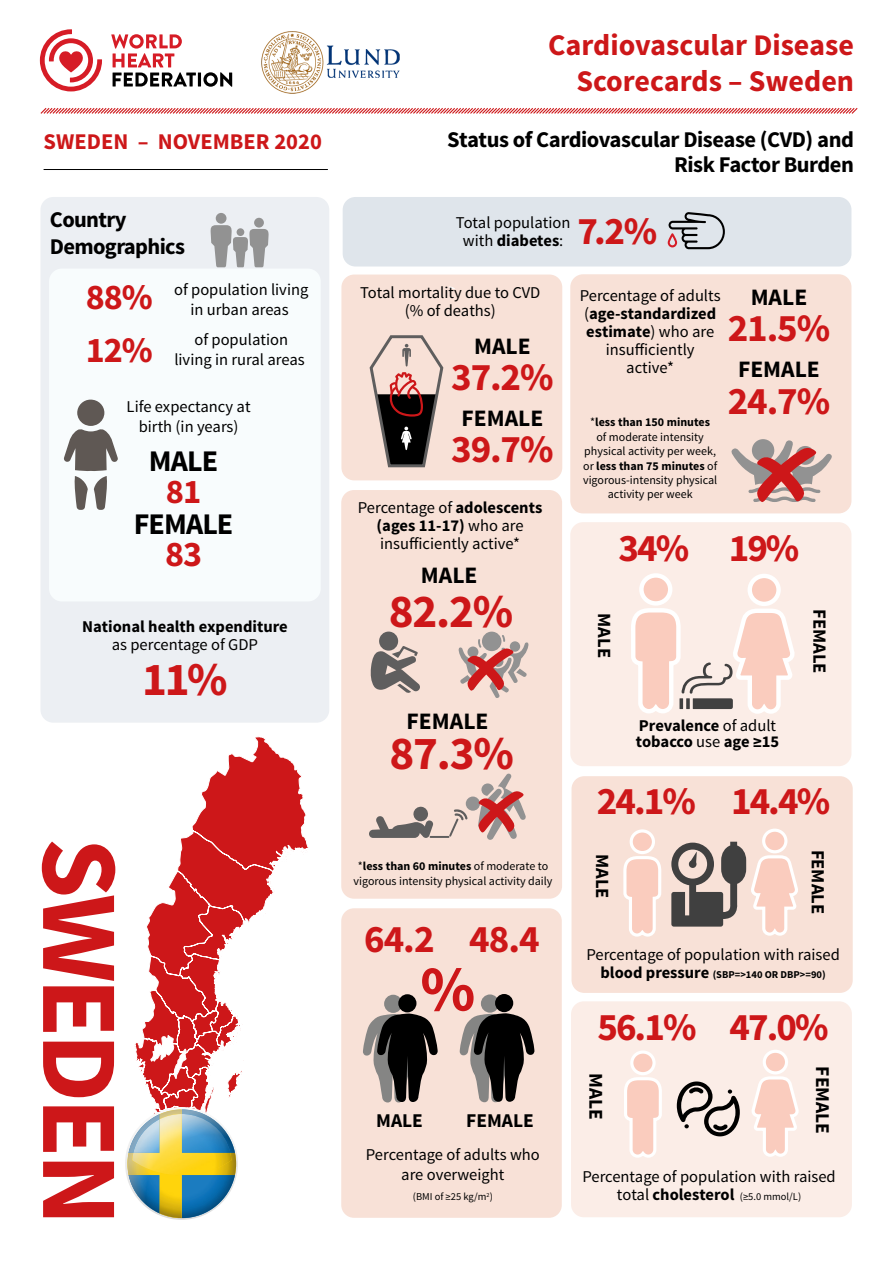
<style>
.page{position:relative;width:893px;height:1263px;background:#fff}
.page>*{position:absolute;margin:0;border:0;box-sizing:border-box;transform-origin:0 0}
.t1{font:700 108.75px "Source Sans Pro";letter-spacing:-.04em;color:#cd1719}
.t2{font:700 63.9px "Source Sans Pro";color:#cd1719}
.t3{font:700 47.1px "Source Sans Pro";color:#cd1719}
.t4{font:700 39px "Source Sans Pro";letter-spacing:-.04em;color:#cd1719}
.t5{font:700 36.15px "Source Sans Pro";color:#cd1719}
.t6{font:700 36px "Source Sans Pro";color:#cd1719}
.t7{font:700 34.5px "Source Sans Pro";color:#cd1719}
.t8{font:700 30px/36px "Source Sans Pro";color:#cd1719;text-align:right}
.t9{font:700 30px "Source Sans Pro";letter-spacing:-.03em;color:#000}
.t10{font:700 23.55px "Source Sans Pro";color:#000}
.t11{font:700 22.5px/25.5px "Source Sans Pro";letter-spacing:-.02em;color:#000;text-align:right}
.t12{font:700 22.5px "Source Sans Pro";color:#cd1719}
.t13{font:700 19.5px "Source Sans Pro";color:#000}
.t14{font:700 18.6px "Source Sans Pro";color:#000}
.t15{font:16.5px/18px "Source Sans Pro";color:#000;text-align:center}
.t16{font:700 16.5px/16.5px "Source Sans Pro";color:#000}
.t17{font:12px/14.4px "Source Sans Pro";color:#000;text-align:center}
.t18{font:10.5px "Source Sans Pro";color:#000}
.t19{font:700 10.5px "Source Sans Pro";color:#000}
.s1{font-weight:700}
.s2{font-weight:400}
.s3{font-size:16.5px}
.s4{font-weight:700;font-size:16.5px}
</style>
<div class="page">
<svg style="left:111px;top:34px;width:121px;height:53px"></svg>
<svg style="left:40px;top:29px;width:62px;height:62px"></svg>
<svg style="left:40px;top:108px;width:818px;height:6px;background:#e79596"></svg>
<hr style="left:44px;top:169px;width:284px;height:1px;background:#000">
<img style="left:261px;top:31px;width:139px;height:63px">
<div style="left:40px;top:197px;width:289px;height:526px;background:#eceff3;border-radius:13px"></div>
<div style="left:49px;top:269px;width:272px;height:332px;background:#f8fcfd;border-radius:13px"></div>
<div style="left:254px;top:218px;width:10px;height:10px;background:#929292;border-radius:50%"></div>
<div style="left:216px;top:213px;width:10px;height:11px;background:#929292;border-radius:50%"></div>
<svg style="left:210px;top:225px;width:59px;height:42px"></svg>
<svg style="left:64px;top:399px;width:54px;height:111px"></svg>
<div style="left:570px;top:522px;width:281px;height:244px;background:#fbede7;border-radius:13px"></div>
<svg style="left:641px;top:575px;width:29px;height:28px"></svg>
<div style="left:639px;top:573px;width:33px;height:33px;border:4px solid #fff;border-radius:50%"></div>
<svg style="left:750px;top:576px;width:28px;height:28px"></svg>
<div style="left:747px;top:574px;width:34px;height:32px;border:4px solid #fff;border-radius:50%"></div>
<svg style="left:631px;top:608px;width:164px;height:106px"></svg>
<div style="left:571px;top:776px;width:282px;height:217px;background:#f8e1d7;border-radius:13px"></div>
<div style="left:764px;top:830px;width:22px;height:22px;background:#faccbe;border-radius:50%"></div>
<div style="left:762px;top:829px;width:25px;height:24px;border:3px solid #fff;border-radius:50%"></div>
<div style="left:631px;top:831px;width:22px;height:21px;background:#faccbe;border-radius:50%"></div>
<div style="left:630px;top:829px;width:25px;height:25px;border:3px solid #fff;border-radius:50%"></div>
<svg style="left:623px;top:856px;width:39px;height:81px"></svg>
<svg style="left:671px;top:842px;width:127px;height:94px"></svg>
<div style="left:341px;top:490px;width:221px;height:409px;background:#f8e1d7;border-radius:13px"></div>
<div style="left:466px;top:796px;width:14px;height:15px;background:#929292;border-radius:50%"></div>
<div style="left:482px;top:632px;width:19px;height:19px;background:#929292;border-radius:50%"></div>
<div style="left:379px;top:632px;width:19px;height:19px;background:#5f5e5e;border-radius:50%"></div>
<svg style="left:370px;top:646px;width:50px;height:47px"></svg>
<svg style="left:458px;top:635px;width:71px;height:63px"></svg>
<svg style="left:477px;top:773px;width:49px;height:67px"></svg>
<svg style="left:369px;top:806px;width:99px;height:32px"></svg>
<div style="left:570px;top:274px;width:281px;height:239px;background:#f8e1d7;border-radius:13px"></div>
<svg style="left:731px;top:440px;width:101px;height:62px"></svg>
<div style="left:341px;top:908px;width:221px;height:310px;background:#f8e1d7;border-radius:13px"></div>
<div style="left:384px;top:995px;width:18px;height:18px;background:#858584;border-radius:50%"></div>
<div style="left:481px;top:994px;width:18px;height:19px;background:#858584;border-radius:50%"></div>
<svg style="left:363px;top:1013px;width:75px;height:89px"></svg>
<div style="left:398px;top:994px;width:18px;height:18px;background:#000;border-radius:50%"></div>
<svg style="left:460px;top:1013px;width:74px;height:89px"></svg>
<div style="left:495px;top:994px;width:18px;height:18px;background:#000;border-radius:50%"></div>
<div style="left:341px;top:275px;width:221px;height:205px;background:#f8e1d7;border-radius:13px"></div>
<svg style="left:369px;top:335px;width:75px;height:133px"></svg>
<div style="left:343px;top:197px;width:508px;height:69px;background:#dfe5eb;border-radius:13px"></div>
<svg style="left:668px;top:212px;width:57px;height:37px"></svg>
<div style="left:571px;top:1001px;width:281px;height:216px;background:#fbede7;border-radius:13px"></div>
<div style="left:764px;top:1051px;width:22px;height:22px;background:#faccbe;border-radius:50%"></div>
<div style="left:763px;top:1050px;width:25px;height:24px;border:3px solid #fff;border-radius:50%"></div>
<svg style="left:752px;top:1076px;width:47px;height:81px"></svg>
<div style="left:632px;top:1052px;width:22px;height:22px;background:#faccbe;border-radius:50%"></div>
<div style="left:630px;top:1050px;width:26px;height:25px;border:3px solid #fff;border-radius:50%"></div>
<svg style="left:624px;top:1077px;width:38px;height:81px"></svg>
<svg style="left:677px;top:1081px;width:63px;height:55px"></svg>
<svg style="left:134px;top:736px;width:175px;height:373px"></svg>
<svg style="left:127px;top:1109px;width:109px;height:109px"></svg>
<img style="left:132px;top:1114px;width:99px;height:61px">
<h3 class="t8" style="left:548px;top:28px;width:307px">Cardiovascular Disease<br>Scorecards – Sweden</h3>
<h3 class="t12" style="left:44px;top:127px;width:280px">SWEDEN – NOVEMBER 2020</h3>
<h3 class="t11" style="left:447px;top:127px;width:408px">Status of Cardiovascular Disease (CVD) and<br>Risk Factor Burden</h3>
<h3 class="t11" style="left:50px;top:207px;width:137px;line-height:27px;text-align:left">Country<br>Demographics</h3>
<p class="t15" style="left:456px;top:214px;width:116px">Total population with <span class="s1">diabetes</span>:</p>
<h3 class="t4" style="left:578px;top:206px;width:81px">7.2%</h3>
<h3 class="t5" style="left:86px;top:274px;width:68px">88%</h3>
<p class="t15" style="left:174px;top:280px;width:136px;line-height:19.8px">of population living in urban areas</p>
<p class="t15" style="left:174px;top:330px;width:132px;line-height:19.8px">of population living in rural areas</p>
<p class="t15" style="left:127px;top:397px;width:125px;line-height:19.8px">Life expectancy at birth (in years)</p>
<h3 class="t5" style="left:86px;top:327px;width:68px">12%</h3>
<h3 class="t9" style="left:149px;top:442px;width:71px">MALE</h3>
<h3 class="t7" style="left:166px;top:469px;width:37px">81</h3>
<h3 class="t9" style="left:134px;top:505px;width:101px">FEMALE</h3>
<h3 class="t6" style="left:165px;top:530px;width:38px">83</h3>
<p class="t16" style="left:82px;top:619px;width:207px">National health expenditure</p>
<p class="t15" style="left:112px;top:636px;width:148px">as percentage of GDP</p>
<h3 class="t3" style="left:142px;top:649px;width:87px">11%</h3>
<h1 class="t1" style="left:149px;top:838px;width:389px;rotate:90deg">SWEDEN</h1>
<p class="t15" style="left:360px;top:284px;width:182px">Total mortality due to CVD (% of deaths)</p>
<h3 class="t10" style="left:474px;top:331px;width:58px">MALE</h3>
<h3 class="t4" style="left:451px;top:352px;width:104px">37.2%</h3>
<h3 class="t10" style="left:461px;top:403px;width:83px">FEMALE</h3>
<h3 class="t4" style="left:451px;top:424px;width:104px">39.7%</h3>
<p class="t15" style="left:358px;top:499px;width:186px">Percentage of <span class="s1">adolescents (ages 11-17)</span> who are insufficiently active*</p>
<h3 class="t10" style="left:421px;top:560px;width:58px">MALE</h3>
<h3 class="t3" style="left:389px;top:581px;width:126px">82.2%</h3>
<h3 class="t10" style="left:407px;top:706px;width:83px">FEMALE</h3>
<h3 class="t3" style="left:389px;top:723px;width:126px">87.3%</h3>
<p class="t17" style="left:354px;top:859px;width:200px">*<span class="s1">less than 60 minutes</span> of moderate to vigorous intensity physical activity daily</p>
<h3 class="t4" style="left:364px;top:914px;width:177px">64.2 48.4</h3>
<h2 class="t2" style="left:420px;top:948px;width:56px">%</h2>
<p class="t13" style="left:376px;top:1108px;width:48px">MALE</p>
<p class="t13" style="left:466px;top:1108px;width:69px">FEMALE</p>
<p class="t15" style="left:366px;top:1145px;width:176px;line-height:19.8px">Percentage of adults who are overweight</p>
<p class="t18" style="left:413px;top:1190px;width:82px">(BMI of ≥25 kg/m<sup>2</sup>)</p>
<p class="t15" style="left:580px;top:287px;width:142px">Percentage of adults (<span class="s1">age-standardized estimate</span>) who are insufficiently<br>active*</p>
<p class="t17" style="left:583px;top:415px;width:136px">*<span class="s1">less than 150 minutes<br></span>of moderate intensity physical activity per week, or <span class="s1">less than 75 minutes</span> of vigorous-intensity physical activity per week</p>
<h3 class="t10" style="left:751px;top:282px;width:58px">MALE</h3>
<h3 class="t4" style="left:728px;top:303px;width:104px">21.5%</h3>
<h3 class="t10" style="left:738px;top:354px;width:83px">FEMALE</h3>
<h3 class="t4" style="left:728px;top:376px;width:104px">24.7%</h3>
<h3 class="t4" style="left:618px;top:523px;width:72px">34%</h3>
<h3 class="t4" style="left:729px;top:523px;width:72px">19%</h3>
<p class="t14" style="left:616px;top:613px;width:46px;rotate:90deg">MALE</p>
<p class="t14" style="left:832px;top:609px;width:66px;rotate:90deg">FEMALE</p>
<p class="t16" style="left:636px;top:717px;width:145px">Prevalence <span class="s2">of adult </span>tobacco <span class="s2">use</span> age ≥15</p>
<h3 class="t4" style="left:597px;top:776px;width:101px">24.1%</h3>
<p class="t14" style="left:614px;top:854px;width:46px;rotate:90deg">MALE</p>
<h3 class="t4" style="left:731px;top:776px;width:101px">14.4%</h3>
<p class="t14" style="left:830px;top:849px;width:66px;rotate:90deg">FEMALE</p>
<p class="t15" style="left:586px;top:945px;width:255px">Percentage of population with raised</p>
<p class="t19" style="left:600px;top:967px;width:227px"><span class="s3">blood pressure</span> (SBP=&gt;140 OR DBP&gt;=90)</p>
<h3 class="t4" style="left:597px;top:1001px;width:233px">56.1% 47.0%</h3>
<p class="t13" style="left:608px;top:1073px;width:48px;rotate:90deg">MALE</p>
<p class="t13" style="left:835px;top:1066px;width:69px;rotate:90deg">FEMALE</p>
<p class="t15" style="left:582px;top:1168px;width:255px">Percentage of population with raised</p>
<p class="t18" style="left:617px;top:1190px;width:186px"><span class="s3">total</span> <span class="s4">cholesterol</span> (≥5.0 mmol/L)</p>
</div>
